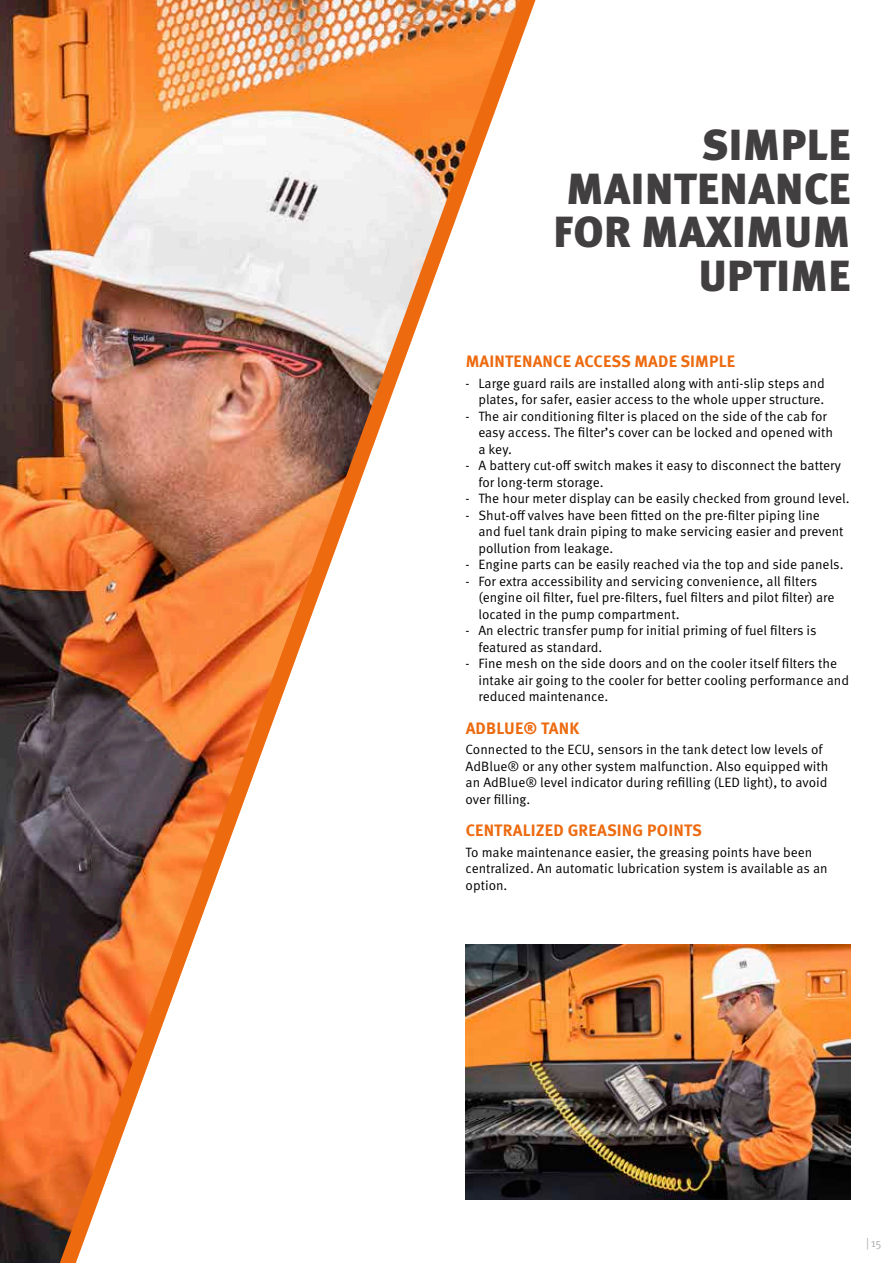
<style>
.page{position:relative;width:893px;height:1263px;background:#fff}
.page>*{position:absolute;margin:0;border:0;box-sizing:border-box;transform-origin:0 0}
.t1{font:900 43.5px/43.5px "Meta Pro";letter-spacing:.01em;color:#423f41;text-align:right}
.t2{font:700 16.5px "Meta Pro";letter-spacing:.01em;color:#ed6a0f}
.t3{font:13.5px/16.5px "Meta Pro Norm";color:#000}
.t4{font:12px "Meta Pro Norm";color:#b2b2b2}
</style>
<div class="page">
<img style="left:0;top:0;width:60px;height:1263px">
<img style="left:60px;top:0;width:475px;height:1263px">
<img style="left:466px;top:944px;width:384px;height:255px">
<h1 class="t1" style="left:554px;top:121px;width:299px">SIMPLE<br>MAINTENANCE<br>FOR MAXIMUM<br>UPTIME</h1>
<p class="t2" style="left:466px;top:348px;width:271px">MAINTENANCE ACCESS MADE SIMPLE</p>
<p class="t3" style="left:466px;top:374px;width:361px;text-align:right">- Large guard rails are installed along with anti-slip steps and plates, for safer, easier access to the whole upper structure.</p>
<p class="t3" style="left:478px;top:407px;width:356px;text-indent:-13px">- The air conditioning filter is placed on the side of the cab for easy access. The filter’s cover can be locked and opened with a key.</p>
<p class="t3" style="left:478px;top:457px;width:364px;text-indent:-13px">- A battery cut-off switch makes it easy to disconnect the battery for long-term storage.</p>
<p class="t3" style="left:466px;top:490px;width:386px">- The hour meter display can be easily checked from ground level.</p>
<p class="t3" style="left:478px;top:506px;width:367px;text-indent:-13px">- Shut-off valves have been fitted on the pre-filter piping line and fuel tank drain piping to make servicing easier and prevent pollution from leakage.</p>
<p class="t3" style="left:466px;top:556px;width:379px">- Engine parts can be easily reached via the top and side panels.</p>
<p class="t3" style="left:478px;top:572px;width:358px;text-indent:-13px">- For extra accessibility and servicing convenience, all filters (engine oil filter, fuel pre-filters, fuel filters and pilot filter) are located in the pump compartment.</p>
<p class="t3" style="left:478px;top:621px;width:340px;text-indent:-13px">- An electric transfer pump for initial priming of fuel filters is featured as standard.</p>
<p class="t3" style="left:478px;top:654px;width:372px;text-indent:-13px">- Fine mesh on the side doors and on the cooler itself filters the intake air going to the cooler for better cooling performance and reduced maintenance.</p>
<p class="t2" style="left:466px;top:715px;width:115px">ADBLUE® TANK</p>
<p class="t3" style="left:466px;top:741px;width:364px">Connected to the ECU, sensors in the tank detect low levels of AdBlue® or any other system malfunction. Also equipped with an AdBlue® level indicator during refilling (LED light), to avoid over filling.</p>
<p class="t2" style="left:466px;top:817px;width:238px">CENTRALIZED GREASING POINTS</p>
<p class="t3" style="left:466px;top:843px;width:363px">To make maintenance easier, the greasing points have been centralized. An automatic lubrication system is available as an option.</p>
<p class="t4" style="left:866px;top:1233px;width:17px">| 15</p>
</div>
